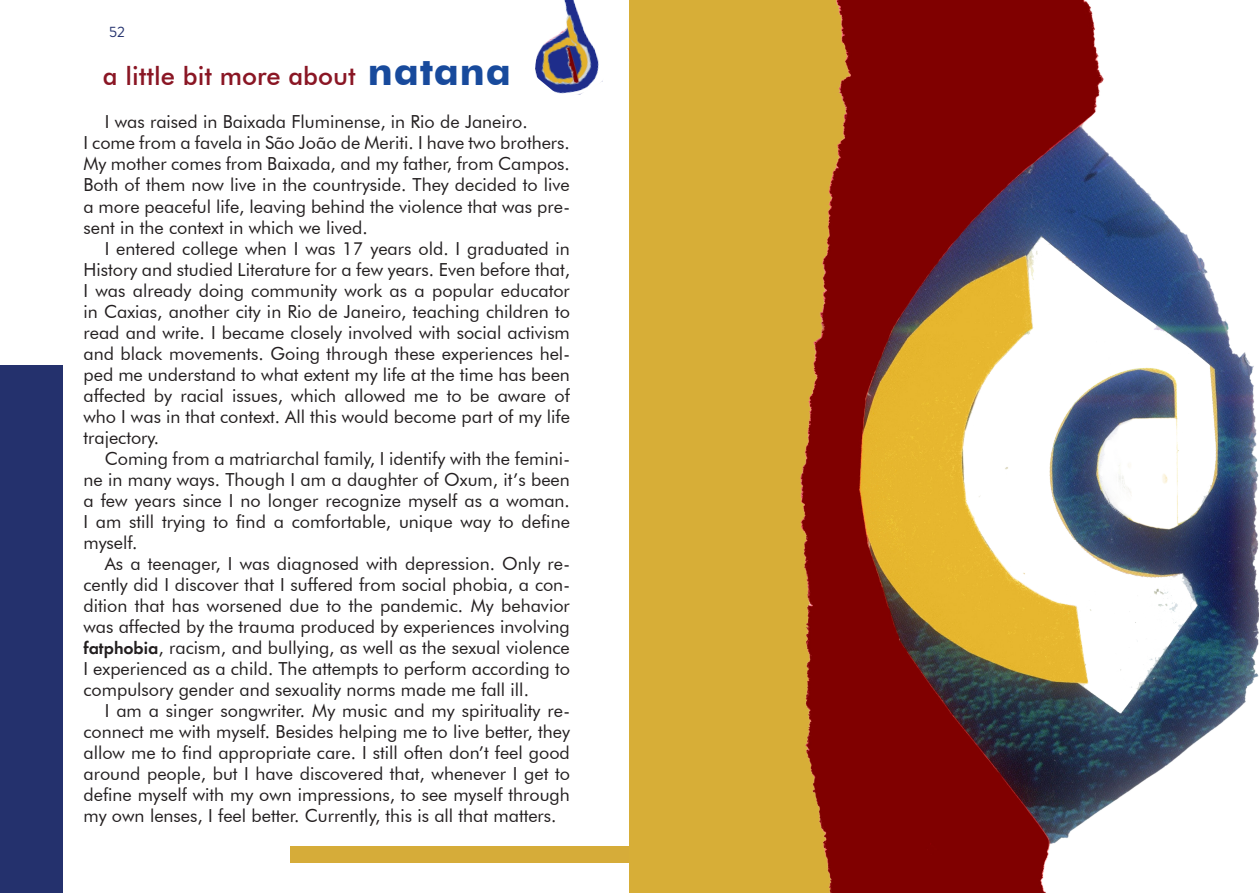
<style>
.page{position:relative;width:1259px;height:893px;background:#fff}
.page>*{position:absolute;margin:0;border:0;box-sizing:border-box;transform-origin:0 0}
.t1{font:500 25.5px "Futura BT";color:#8a1624}
.Texto_corrido___sem{font:18px/21px "Futura BT";color:#231f20;text-align:justify}
.t2{font:15px "Brandon Grotesque";color:#24326e}
.s1{font-weight:700;font-size:38.25px;color:#184a9c}
.s2{font-family:"Futura PT";font-weight:600}
</style>
<div class="page">
<div style="left:0;top:366px;width:62px;height:527px;background:#24316d"></div>
<div style="left:290px;top:846px;width:360px;height:17px;background:#d6ac39"></div>
<img style="left:535px;top:0;width:68px;height:95px">
<div style="left:629px;top:0;width:323px;height:893px;background:#d7ae37"></div>
<img style="left:800px;top:0;width:459px;height:893px">
<p class="t2" style="left:109px;top:21px;width:17px">52</p>
<p class="t1" style="left:103px;top:60px;width:409px">a little bit more about <span class="s1">natana</span></p>
<p class="Texto_corrido___sem" style="left:105px;top:111px;width:424px">I was raised in Baixada Fluminense, in Rio de Janeiro.</p>
<p class="Texto_corrido___sem" style="left:83px;top:132px;width:488px">I come from a favela in São João de Meriti. I have two brothers.<br>My mother comes from Baixada, and my father, from Campos.<br>Both of them now live in the countryside. They decided to live a more peaceful life, leaving behind the violence that was pre&shy;sent in the context in which we lived.</p>
<p class="Texto_corrido___sem" style="left:83px;top:237px;width:488px;text-indent:21px">I entered college when I was 17 years old. I graduated in History and studied Literature for a few years. Even before that, I was already doing community work as a popular educator in Caxias, another city in Rio de Janeiro, teaching children to read and write. I became closely involved with social activism and black movements. Going through these experiences hel&shy;ped me understand to what extent my life at the time has been affected by racial issues, which allowed me to be aware of who I was in that context. All this would become part of my life trajectory.</p>
<p class="Texto_corrido___sem" style="left:83px;top:447px;width:488px;text-indent:21px">Coming from a matriarchal family, I identify with the femini&shy;ne in many ways. Though I am a daughter of Oxum, it’s been a few years since I no longer recognize myself as a woman.<br>I am still trying to find a comfortable, unique way to define myself.</p>
<p class="Texto_corrido___sem" style="left:83px;top:552px;width:488px;text-indent:21px">As a teenager, I was diagnosed with depression. Only re&shy;cently did I discover that I suffered from social phobia, a con&shy;dition that has worsened due to the pandemic. My behavior was affected by the trauma produced by experiences involving <span class="s2">fatphobia</span>, racism, and bullying, as well as the sexual violence I experienced as a child. The attempts to perform according to compulsory gender and sexuality norms made me fall ill.</p>
<p class="Texto_corrido___sem" style="left:83px;top:699px;width:488px;text-indent:21px">I am a singer songwriter. My music and my spirituality re&shy;connect me with myself. Besides helping me to live better, they allow me to find appropriate care. I still often don’t feel good around people, but I have discovered that, whenever I get to define myself with my own impressions, to see myself through my own lenses, I feel better. Currently, this is all that matters.</p>
</div>
